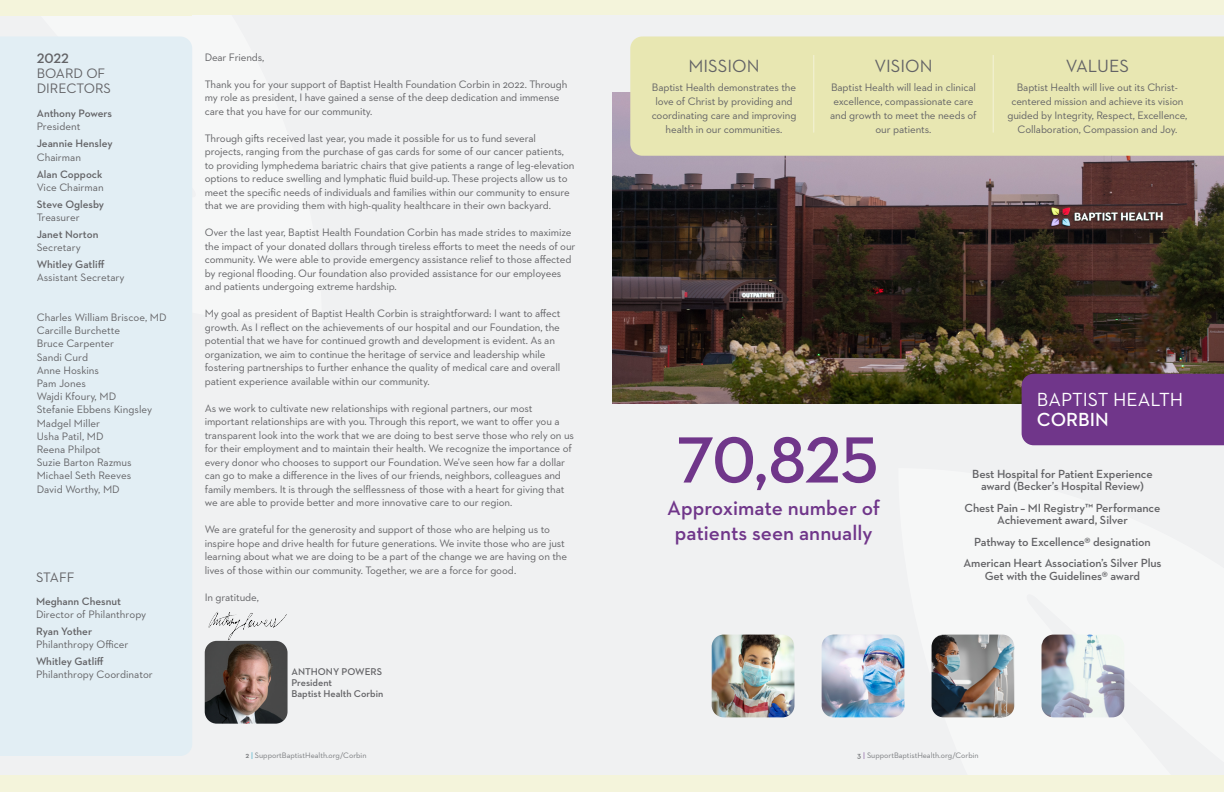
<style>
.page{position:relative;width:1224px;height:792px;background:#f0f1f2}
.page>*{position:absolute;margin:0;border:0;box-sizing:border-box;transform-origin:0 0}
.t1{font:600 66.4px "Neutraface 2 Text";color:#70368a}
.t2{font:600 21.2px "Neutraface 2 Text";color:#70368a}
.t3{font:19.3px "Neutraface 2 Text";color:#fff}
.t4{font:600 19.3px "Neutraface 2 Text";color:#fff}
.t5{font:18px "Neutraface 2 Text";color:#636366}
.t6{font:14px/15px "Neutraface 2 Text";color:#636366}
.t7{font:600 12px/12.5px "Neutraface 2 Text";letter-spacing:-.01em;color:#636366;text-align:center}
.t8{font:11px/13.5px "Neutraface 2 Text";letter-spacing:-.01em;color:#636366}
.t9{font:600 11px "Neutraface 2 Text";color:#636366}
.t10{font:600 10px/11px "Neutraface 2 Text";color:#636366}
.t11{font:8px "Neutraface 2 Text";color:#797b7e}
.s1{font-weight:600}
.s2{color:#39a8c4}
.s3{color:#7e5097}
</style>
<div class="page">
<svg style="left:904px;top:634px;width:221px;height:84px"></svg>
<div style="left:0;top:0;width:192px;height:16px;background:#f4f4db"></div>
<div style="left:0;top:0;width:1224px;height:15px;background:#f4f4db"></div>
<div style="left:0;top:775px;width:1224px;height:17px;background:#f4f4db"></div>
<div style="left:0;top:37px;width:192px;height:719px;background:#e2eef4"></div>
<img style="left:205px;top:611px;width:83px;height:113px">
<img style="left:612px;top:92px;width:612px;height:312px">
<div style="left:1022px;top:374px;width:202px;height:71px;background:#70368a"></div>
<div style="left:630px;top:36px;width:594px;height:120px;background:#e8e7b2"></div>
<hr style="left:813px;top:55px;width:1px;height:78px;background:#fff">
<hr style="left:993px;top:55px;width:1px;height:78px;background:#fff">
<img style="left:712px;top:635px;width:82px;height:82px">
<img style="left:932px;top:635px;width:82px;height:82px">
<img style="left:822px;top:635px;width:82px;height:82px">
<img style="left:1042px;top:635px;width:82px;height:82px">
<p class="t6" style="left:37px;top:51px;width:76px"><span class="s1">2022<br></span>BOARD OF<br>DIRECTORS</p>
<p class="t9" style="left:37px;top:107px;width:77px">Anthony Powers</p>
<p class="t8" style="left:37px;top:120px;width:45px">President</p>
<p class="t9" style="left:37px;top:137px;width:77px">Jeannie Hensley</p>
<p class="t8" style="left:37px;top:150px;width:46px">Chairman</p>
<p class="t9" style="left:37px;top:167px;width:67px">Alan Coppock</p>
<p class="t8" style="left:37px;top:180px;width:68px">Vice Chairman</p>
<p class="t9" style="left:37px;top:197px;width:69px">Steve Oglesby</p>
<p class="t8" style="left:37px;top:210px;width:44px">Treasurer</p>
<p class="t9" style="left:37px;top:227px;width:63px">Janet Norton</p>
<p class="t8" style="left:37px;top:241px;width:46px">Secretary</p>
<p class="t9" style="left:37px;top:258px;width:69px">Whitley Gatliff</p>
<p class="t8" style="left:37px;top:271px;width:89px">Assistant Secretary</p>
<p class="t8" style="left:37px;top:310px;width:131px">Charles William Briscoe, MD</p>
<p class="t8" style="left:37px;top:324px;width:85px">Carcille Burchette</p>
<p class="t8" style="left:37px;top:337px;width:79px">Bruce Carpenter</p>
<p class="t8" style="left:37px;top:350px;width:53px">Sandi Curd</p>
<p class="t8" style="left:37px;top:363px;width:64px">Anne Hoskins</p>
<p class="t8" style="left:37px;top:376px;width:51px">Pam Jones</p>
<p class="t8" style="left:37px;top:390px;width:81px">Wajdi Kfoury, MD</p>
<p class="t8" style="left:37px;top:403px;width:117px">Stefanie Ebbens Kingsley</p>
<p class="t8" style="left:37px;top:416px;width:65px">Madgel Miller</p>
<p class="t8" style="left:37px;top:429px;width:68px">Usha Patil, MD</p>
<p class="t8" style="left:37px;top:442px;width:65px">Reena Philpot</p>
<p class="t8" style="left:37px;top:456px;width:97px">Suzie Barton Razmus</p>
<p class="t8" style="left:37px;top:469px;width:96px">Michael Seth Reeves</p>
<p class="t8" style="left:37px;top:482px;width:85px">David Worthy, MD</p>
<p class="t6" style="left:36px;top:570px;width:40px">STAFF</p>
<p class="t9" style="left:36px;top:594px;width:87px">Meghann Chesnut</p>
<p class="t8" style="left:36px;top:607px;width:112px">Director of Philanthropy</p>
<p class="t9" style="left:36px;top:624px;width:58px">Ryan Yother</p>
<p class="t8" style="left:36px;top:637px;width:94px">Philanthropy Officer</p>
<p class="t9" style="left:36px;top:654px;width:69px">Whitley Gatliff</p>
<p class="t8" style="left:36px;top:668px;width:118px">Philanthropy Coordinator</p>
<p class="t8" style="left:205px;top:50px;width:61px">Dear Friends,</p>
<p class="t8" style="left:205px;top:77px;width:364px">Thank you for your support of Baptist Health Foundation Corbin in 2022. Through my role as president, I have gained a sense of the deep dedication and immense care that you have for our community.</p>
<p class="t8" style="left:205px;top:131px;width:371px">Through gifts received last year, you made it possible for us to fund several projects, ranging from the purchase of gas cards for some of our cancer patients, to providing lymphedema bariatric chairs that give patients a range of leg-elevation options to reduce swelling and lymphatic fluid build-up. These projects allow us to meet the specific needs of individuals and families within our community to ensure that we are providing them with high-quality healthcare in their own backyard.</p>
<p class="t8" style="left:205px;top:226px;width:372px">Over the last year, Baptist Health Foundation Corbin has made strides to maximize the impact of your donated dollars through tireless efforts to meet the needs of our community. We were able to provide emergency assistance relief to those affected by regional flooding. Our foundation also provided assistance for our employees and patients undergoing extreme hardship.</p>
<p class="t8" style="left:205px;top:307px;width:357px">My goal as president of Baptist Health Corbin is straightforward: I want to affect growth. As I reflect on the achievements of our hospital and our Foundation, the potential that we have for continued growth and development is evident. As an organization, we aim to continue the heritage of service and leadership while fostering partnerships to further enhance the quality of medical care and overall patient experience available within our community.</p>
<p class="t8" style="left:205px;top:401px;width:371px">As we work to cultivate new relationships with regional partners, our most important relationships are with you. Through this report, we want to offer you a transparent look into the work that we are doing to best serve those who rely on us for their employment and to maintain their health. We recognize the importance of every donor who chooses to support our Foundation. We’ve seen how far a dollar can go to make a difference in the lives of our friends, neighbors, colleagues and family members. It is through the selflessness of those with a heart for giving that we are able to provide better and more innovative care to our region.</p>
<p class="t8" style="left:205px;top:523px;width:364px">We are grateful for the generosity and support of those who are helping us to inspire hope and drive health for future generations. We invite those who are just learning about what we are doing to be a part of the change we are having on the lives of those within our community. Together, we are a force for good.</p>
<p class="t8" style="left:205px;top:590px;width:56px">In gratitude,</p>
<p class="t10" style="left:292px;top:666px;width:93px">ANTHONY POWERS<br>President<br>Baptist Health Corbin</p>
<h1 class="t5" style="left:688px;top:55px;width:73px">MISSION</h1>
<p class="t8" style="left:652px;top:80px;width:146px;line-height:14px;text-align:center">Baptist Health demonstrates the love of Christ by providing and coordinating care and improving health in our communities.</p>
<h1 class="t5" style="left:874px;top:55px;width:60px">VISION</h1>
<p class="t8" style="left:830px;top:80px;width:148px;line-height:14px;text-align:center">Baptist Health will lead in clinical excellence, compassionate care and growth to meet the needs of our patients.</p>
<h1 class="t5" style="left:1066px;top:55px;width:65px">VALUES</h1>
<p class="t8" style="left:1007px;top:80px;width:182px;line-height:14px;text-align:center">Baptist Health will live out its Christ&shy;centered mission and achieve its vision guided by Integrity, Respect, Excellence, Collaboration, Compassion and Joy.</p>
<p class="t3" style="left:1037px;top:387px;width:148px">BAPTIST HEALTH</p>
<p class="t4" style="left:1037px;top:408px;width:73px">CORBIN</p>
<p class="t1" style="left:677px;top:418px;width:203px">70,825</p>
<p class="t2" style="left:667px;top:495px;width:215px">Approximate number of</p>
<p class="t2" style="left:675px;top:519px;width:199px">patients seen annually</p>
<p class="t7" style="left:972px;top:467px;width:182px">Best Hospital for Patient Experience award (Becker’s Hospital Review)</p>
<p class="t7" style="left:965px;top:501px;width:197px">Chest Pain – MI Registry™ Performance<br>Achievement award, Silver</p>
<p class="t7" style="left:974px;top:535px;width:178px">Pathway to Excellence® designation</p>
<p class="t7" style="left:963px;top:557px;width:200px">American Heart Association’s Silver Plus<br>Get with the Guidelines® award</p>
<p class="t11" style="left:245px;top:751px;width:123px"><span class="s1">2</span> <span class="s2">|</span> SupportBaptistHealth.org/Corbin</p>
<p class="t11" style="left:857px;top:751px;width:123px"><span class="s1">3</span> <span class="s3">|</span> SupportBaptistHealth.org/Corbin</p>
</div>
